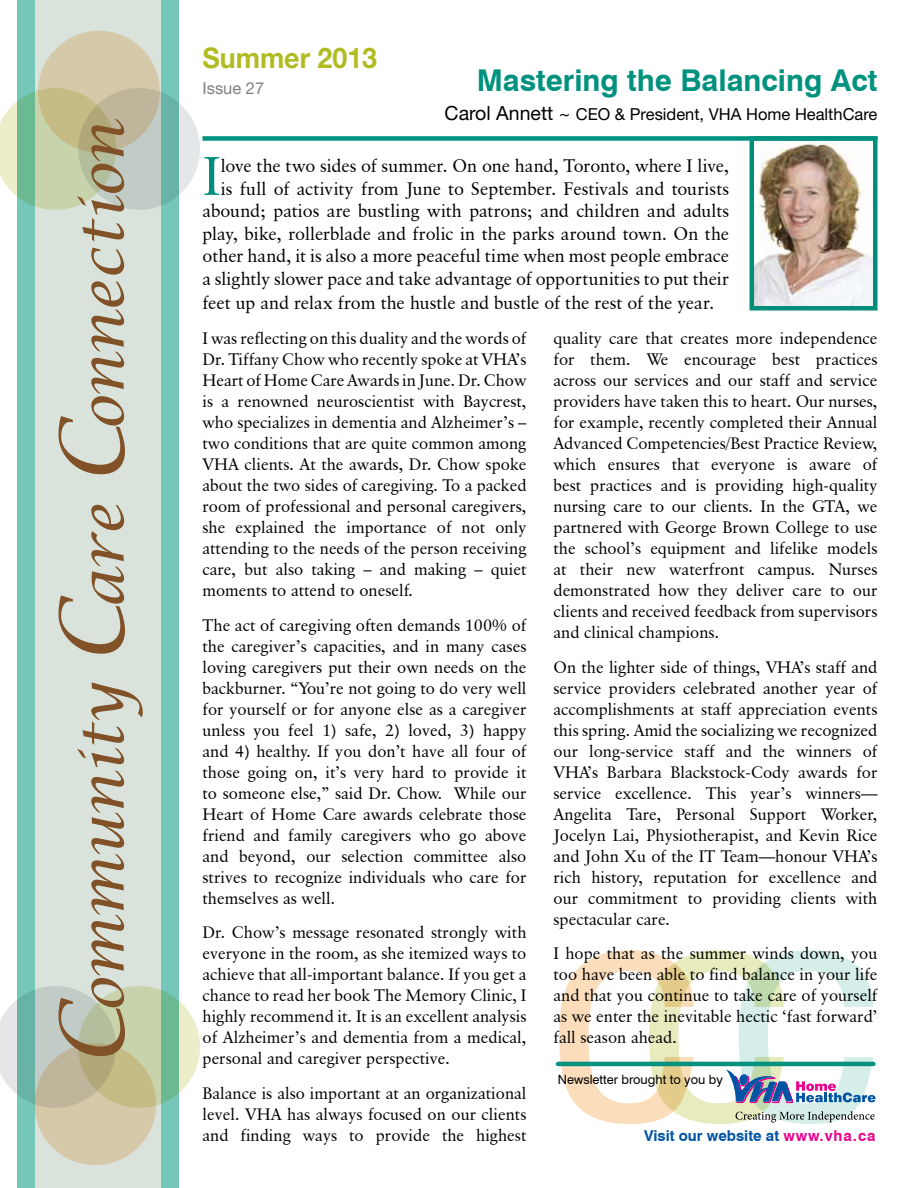
<style>
.page{position:relative;width:918px;height:1188px;background:#fff}
.page>*{position:absolute;margin:0;border:0;box-sizing:border-box;transform-origin:0 0}
.t1{font:59.25px "Lucida Calligraphy";letter-spacing:-.01em;color:#815127}
.t2{font:54.45px "Classical Garamond BT";color:#008d7a}
.t3{font:700 30px "Swiss 721 BT";color:#00927e}
.t4{font:700 28.5px "Helvetica Neue LT Std";color:#b0bc22;scale:.94 1}
.t5{font:18px "Classical Garamond BT";letter-spacing:-.005em;color:#000}
.t6{font:16.5px/21px "Classical Garamond BT";color:#000;text-align:justify}
.t7{font:16.5px "Helvetica Neue LT Std";color:#000}
.t8{font:16.5px "Helvetica Neue LT Std";color:#807f83}
.t9{font:700 15px "Swiss 721 BT";color:#0054a4}
.t10{font:12.75px "Swiss 721 BT";color:#000}
.s1{font-size:87.6px}
.s2{font-size:19.5px}
.s3{color:#ec008c}
</style>
<div class="page">
<svg style="left:559px;top:950px;width:317px;height:174px"></svg>
<hr style="left:558px;top:1062px;width:315px;height:4px;background:#00927e">
<img style="left:755px;top:143px;width:118px;height:162px">
<div style="left:750px;top:136px;width:128px;height:174px;border:4px solid #008d7a"></div>
<div style="left:202px;top:136px;width:676px;height:5px;background:#00927e"></div>
<div style="left:17px;top:0;width:162px;height:1188px;background:#d9e2db"></div>
<div style="left:17px;top:0;width:17px;height:1188px;background:#75c7b9"></div>
<div style="left:161px;top:0;width:17px;height:1188px;background:#75c7b9"></div>
<div style="left:38px;top:31px;width:122px;height:122px;background:#d6c9aa;border-radius:50%"></div>
<svg style="left:0;top:88px;width:97px;height:122px;background:#bdcfaa"></svg>
<svg style="left:78px;top:88px;width:122px;height:122px;background:#b3c1af"></svg>
<div style="left:34px;top:1043px;width:122px;height:122px;background:#d6c9aa;border-radius:50%"></div>
<svg style="left:78px;top:986px;width:122px;height:122px;background:#b8cca2"></svg>
<svg style="left:0;top:986px;width:116px;height:122px;background:#b9c5b3"></svg>
<h1 class="t1" style="left:67px;top:1066px;width:949px;rotate:-90deg"><span class="s1">C</span>ommunity <span class="s1">C</span>are <span class="s1">C</span>onnection</h1>
<h3 class="t4" style="left:202px;top:40px;width:187px">Summer 2013</h3>
<p class="t8" style="left:202px;top:78px;width:63px">Issue 27</p>
<h3 class="t3" style="left:477px;top:63px;width:402px">Mastering the Balancing Act</h3>
<p class="t7" style="left:445px;top:104px;width:434px"><span class="s2">Carol Annett ~</span> CEO &amp; President, VHA Home HealthCare</p>
<h2 class="t2" style="left:202px;top:143px;width:20px">I</h2>
<p class="t5" style="left:221px;top:155px;width:510px">love the two sides of summer. On one hand, Toronto, where I live,</p>
<p class="t5" style="left:221px;top:178px;width:510px">is full of activity from June to September. Festivals and tourists</p>
<p class="t5" style="left:202px;top:200px;width:528px">abound; patios are bustling with patrons; and children and adults</p>
<p class="t5" style="left:202px;top:223px;width:528px">play, bike, rollerblade and frolic in the parks around town. On the</p>
<p class="t5" style="left:202px;top:245px;width:528px">other hand, it is also a more peaceful time when most people embrace</p>
<p class="t5" style="left:202px;top:268px;width:528px">a slightly slower pace and take advantage of opportunities to put their</p>
<p class="t5" style="left:202px;top:292px;width:513px">feet up and relax from the hustle and bustle of the rest of the year.</p>
<p class="t6" style="left:202px;top:328px;width:326px">I was reflecting on this duality and the words of Dr. Tiffany Chow who recently spoke at VHA’s Heart of Home Care Awards in June. Dr. Chow is a renowned neuroscientist with Baycrest, who specializes in dementia and Alzheimer’s – two conditions that are quite common among VHA clients. At the awards, Dr. Chow spoke about the two sides of caregiving. To a packed room of professional and personal caregivers, she explained the importance of not only attending to the needs of the person receiving care, but also taking – and making – quiet moments to attend to oneself.</p>
<p class="t6" style="left:202px;top:614px;width:326px">The act of caregiving often demands 100% of the caregiver’s capacities, and in many cases loving caregivers put their own needs on the backburner. “You’re not going to do very well for yourself or for anyone else as a caregiver unless you feel 1) safe, 2) loved, 3) happy and 4) healthy. If you don’t have all four of those going on, it’s very hard to provide it to someone else,” said Dr. Chow. While our Heart of Home Care awards celebrate those friend and family caregivers who go above and beyond, our selection committee also strives to recognize individuals who care for themselves as well.</p>
<p class="t6" style="left:202px;top:922px;width:326px">Dr. Chow’s message resonated strongly with everyone in the room, as she itemized ways to achieve that all-important balance. If you get a chance to read her book The Memory Clinic, I highly recommend it. It is an excellent analysis of Alzheimer’s and dementia from a medical, personal and caregiver perspective.</p>
<p class="t6" style="left:202px;top:1082px;width:326px">Balance is also important at an organizational level. VHA has always focused on our clients and finding ways to provide the highest</p>
<p class="t6" style="left:554px;top:328px;width:326px">quality care that creates more independence for them. We encourage best practices across our services and our staff and service providers have taken this to heart. Our nurses, for example, recently completed their Annual Advanced Competencies/Best Practice Review, which ensures that everyone is aware of best practices and is providing high-quality nursing care to our clients. In the GTA, we partnered with George Brown College to use the school’s equipment and lifelike models at their new waterfront campus. Nurses demonstrated how they deliver care to our clients and received feedback from supervisors and clinical champions.</p>
<p class="t6" style="left:554px;top:656px;width:326px">On the lighter side of things, VHA’s staff and service providers celebrated another year of accomplishments at staff appreciation events this spring. Amid the socializing we recognized our long-service staff and the winners of VHA’s Barbara Blackstock-Cody awards for service excellence. This year’s winners— Angelita Tare, Personal Support Worker, Jocelyn Lai, Physiotherapist, and Kevin Rice and John Xu of the IT Team—honour VHA’s rich history, reputation for excellence and our commitment to providing clients with spectacular care.</p>
<p class="t6" style="left:554px;top:943px;width:326px">I hope that as the summer winds down, you too have been able to find balance in your life and that you continue to take care of yourself as we enter the inevitable hectic ‘fast forward’ fall season ahead.</p>
<p class="t10" style="left:558px;top:1072px;width:167px">Newsletter brought to you by</p>
<p class="t9" style="left:644px;top:1127px;width:233px">Visit our website at <span class="s3">www.vha.ca</span></p>
</div>
